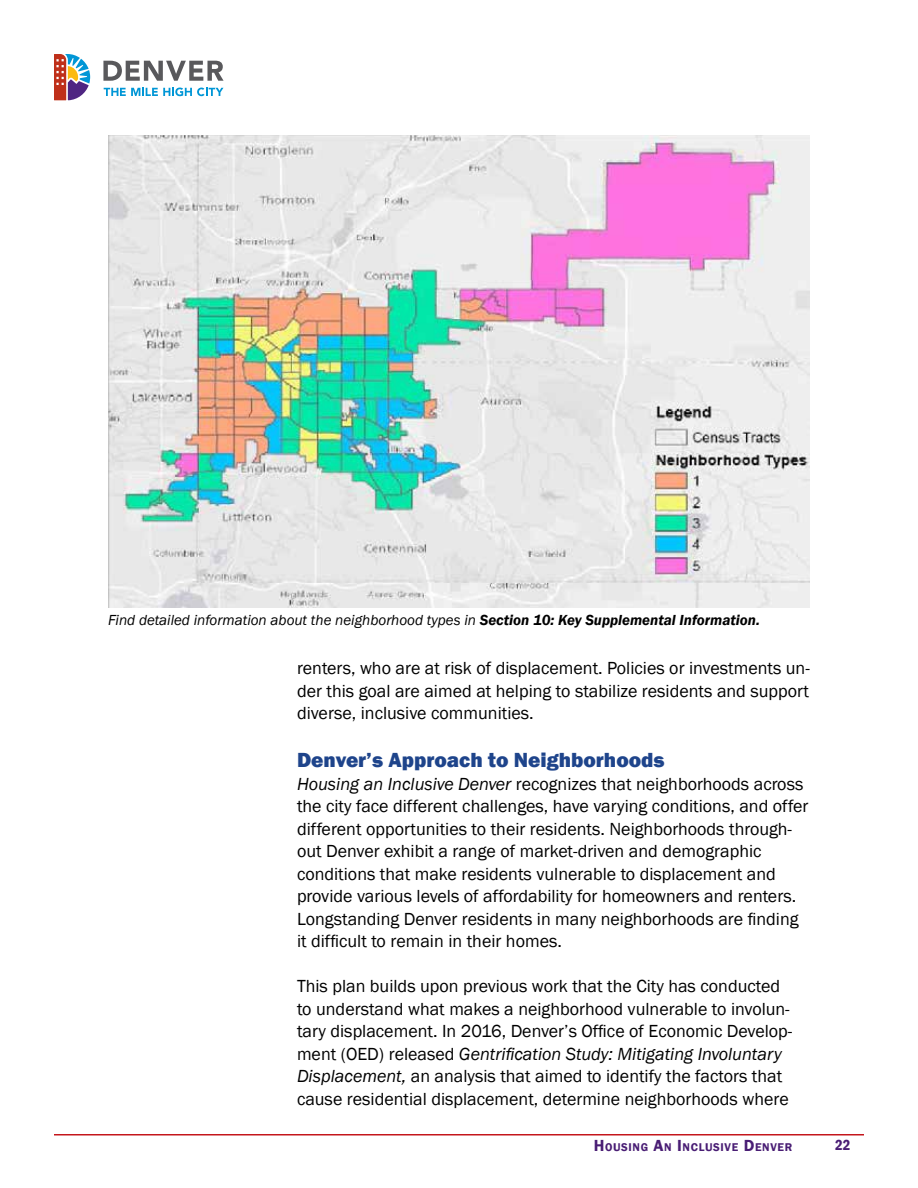
<style>
.page{position:relative;width:918px;height:1188px;background:#fff}
.page>*{position:absolute;margin:0;border:0;box-sizing:border-box;transform-origin:0 0}
.t1{font:800 21px "Franklin Gothic";color:#1e448b}
.t2{font:18px/22.5px "Franklin Gothic";color:#000}
.t3{font:italic 15px "Franklin Gothic";color:#000}
.t4{font:600 condensed 15px "Franklin Gothic";color:#491d74}
.t5{font:600 11.55px "Franklin Gothic";letter-spacing:.055em;color:#491d74}
.s1{font-weight:600}
.s2{font-style:italic}
.s3{font-size:16.5px}
</style>
<div class="page">
<svg style="left:103px;top:61px;width:121px;height:20px"></svg>
<svg style="left:104px;top:88px;width:119px;height:8px"></svg>
<svg style="left:54px;top:54px;width:36px;height:46px"></svg>
<hr style="left:54px;top:1134px;width:810px;height:2px;background:#c4161c">
<img style="left:108px;top:135px;width:702px;height:472px">
<p class="t3" style="left:108px;top:610px;width:653px">Find detailed information about the neighborhood types in <span class="s1">Section 10: Key Supplemental Information.</span></p>
<p class="t2" style="left:297px;top:657px;width:514px;text-align:justify">renters, who are at risk of displacement. Policies or investments un&shy;der this goal are aimed at helping to stabilize residents and support diverse, inclusive communities.</p>
<p class="t1" style="left:297px;top:746px;width:369px">Denver’s Approach to Neighborhoods</p>
<p class="t2" style="left:297px;top:773px;width:513px"><span class="s2">Housing an Inclusive Denver</span> recognizes that neighborhoods across the city face different challenges, have varying conditions, and offer different opportunities to their residents. Neighborhoods through&shy;out Denver exhibit a range of market-driven and demographic conditions that make residents vulnerable to displacement and provide various levels of affordability for homeowners and renters.<br>Longstanding Denver residents in many neighborhoods are finding it difficult to remain in their homes.</p>
<p class="t2" style="left:297px;top:975px;width:497px">This plan builds upon previous work that the City has conducted to understand what makes a neighborhood vulnerable to involun&shy;tary displacement. In 2016, Denver’s Office of Economic Develop&shy;ment (OED) released <span class="s2">Gentrification Study: Mitigating Involuntary Displacement,</span> an analysis that aimed to identify the factors that cause residential displacement, determine neighborhoods where</p>
<p class="t5" style="left:594px;top:1140px;width:200px"><span class="s3">H</span>OUSING <span class="s3">A</span>N <span class="s3">I</span> NCLUSIVE <span class="s3">D</span>ENVER</p>
<p class="t4" style="left:835px;top:1135px;width:17px">22</p>
</div>
